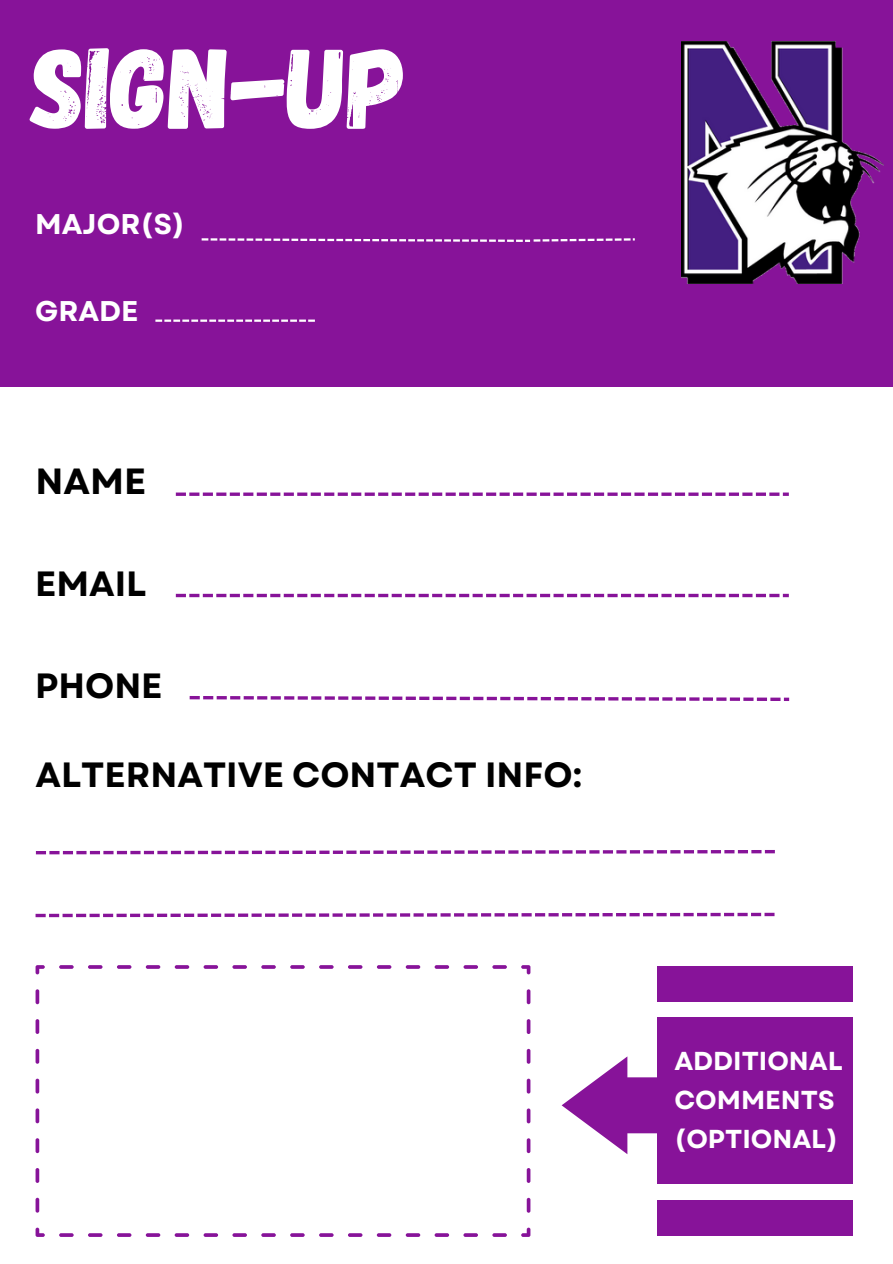
<style>
.page{position:relative;width:893px;height:1264px;background:#fff}
.page>*{position:absolute;margin:0;border:0;box-sizing:border-box;transform-origin:0 0}
.t1{font:115.05px "Gagalin";color:#fff}
.t2{font:700 36.45px "Garet";color:#000}
.t3{font:700 35.1px "Garet";color:#000}
.t4{font:700 28.5px "Garet";color:#fff}
.t5{font:700 25.95px/38.8px "Garet";color:#fff}
</style>
<div class="page">
<div style="left:0;top:0;width:892px;height:387px;background:#871399"></div>
<svg style="left:155px;top:319px;width:160px;height:3px"></svg>
<svg style="left:190px;top:696px;width:172px;height:3px"></svg>
<svg style="left:365px;top:696px;width:10px;height:4px"></svg>
<svg style="left:379px;top:696px;width:10px;height:4px"></svg>
<svg style="left:392px;top:696px;width:10px;height:4px"></svg>
<svg style="left:405px;top:696px;width:11px;height:4px"></svg>
<svg style="left:419px;top:696px;width:10px;height:4px"></svg>
<svg style="left:432px;top:696px;width:11px;height:4px"></svg>
<svg style="left:446px;top:696px;width:10px;height:4px"></svg>
<svg style="left:459px;top:696px;width:11px;height:4px"></svg>
<svg style="left:473px;top:696px;width:10px;height:4px"></svg>
<svg style="left:486px;top:696px;width:11px;height:4px"></svg>
<svg style="left:500px;top:697px;width:213px;height:3px"></svg>
<svg style="left:716px;top:697px;width:10px;height:4px"></svg>
<svg style="left:729px;top:697px;width:11px;height:4px"></svg>
<svg style="left:743px;top:697px;width:10px;height:4px"></svg>
<svg style="left:756px;top:697px;width:11px;height:4px"></svg>
<svg style="left:770px;top:697px;width:10px;height:4px"></svg>
<svg style="left:783px;top:697px;width:6px;height:4px"></svg>
<svg style="left:176px;top:594px;width:612px;height:3px"></svg>
<svg style="left:176px;top:492px;width:10px;height:4px"></svg>
<svg style="left:189px;top:492px;width:10px;height:4px"></svg>
<svg style="left:203px;top:492px;width:10px;height:4px"></svg>
<svg style="left:216px;top:492px;width:10px;height:4px"></svg>
<svg style="left:230px;top:492px;width:10px;height:4px"></svg>
<svg style="left:243px;top:492px;width:10px;height:4px"></svg>
<svg style="left:257px;top:492px;width:10px;height:4px"></svg>
<svg style="left:270px;top:492px;width:10px;height:4px"></svg>
<svg style="left:284px;top:492px;width:10px;height:4px"></svg>
<svg style="left:297px;top:492px;width:10px;height:4px"></svg>
<svg style="left:311px;top:492px;width:10px;height:4px"></svg>
<svg style="left:324px;top:492px;width:10px;height:4px"></svg>
<svg style="left:338px;top:492px;width:10px;height:4px"></svg>
<svg style="left:351px;top:492px;width:10px;height:4px"></svg>
<svg style="left:364px;top:492px;width:11px;height:4px"></svg>
<svg style="left:378px;top:492px;width:10px;height:4px"></svg>
<svg style="left:391px;top:492px;width:11px;height:4px"></svg>
<svg style="left:405px;top:492px;width:10px;height:4px"></svg>
<svg style="left:418px;top:492px;width:11px;height:4px"></svg>
<svg style="left:432px;top:492px;width:10px;height:4px"></svg>
<svg style="left:445px;top:492px;width:10px;height:4px"></svg>
<svg style="left:459px;top:492px;width:10px;height:4px"></svg>
<svg style="left:472px;top:492px;width:10px;height:4px"></svg>
<svg style="left:486px;top:492px;width:10px;height:4px"></svg>
<svg style="left:499px;top:492px;width:10px;height:4px"></svg>
<svg style="left:513px;top:492px;width:10px;height:4px"></svg>
<svg style="left:526px;top:492px;width:10px;height:4px"></svg>
<svg style="left:540px;top:492px;width:10px;height:4px"></svg>
<svg style="left:553px;top:492px;width:10px;height:4px"></svg>
<svg style="left:567px;top:492px;width:10px;height:4px"></svg>
<svg style="left:580px;top:492px;width:10px;height:4px"></svg>
<svg style="left:594px;top:492px;width:10px;height:4px"></svg>
<svg style="left:607px;top:492px;width:10px;height:4px"></svg>
<svg style="left:621px;top:492px;width:10px;height:4px"></svg>
<svg style="left:634px;top:492px;width:10px;height:4px"></svg>
<svg style="left:648px;top:492px;width:10px;height:4px"></svg>
<svg style="left:661px;top:492px;width:10px;height:4px"></svg>
<svg style="left:675px;top:492px;width:10px;height:4px"></svg>
<svg style="left:688px;top:492px;width:10px;height:4px"></svg>
<svg style="left:701px;top:492px;width:11px;height:4px"></svg>
<svg style="left:715px;top:492px;width:10px;height:4px"></svg>
<svg style="left:728px;top:492px;width:11px;height:4px"></svg>
<svg style="left:742px;top:492px;width:10px;height:4px"></svg>
<svg style="left:755px;top:492px;width:11px;height:4px"></svg>
<svg style="left:769px;top:492px;width:10px;height:4px"></svg>
<svg style="left:782px;top:492px;width:6px;height:4px"></svg>
<svg style="left:36px;top:851px;width:64px;height:3px"></svg>
<svg style="left:103px;top:850px;width:10px;height:4px"></svg>
<svg style="left:117px;top:850px;width:10px;height:4px"></svg>
<svg style="left:130px;top:850px;width:10px;height:4px"></svg>
<svg style="left:144px;top:850px;width:10px;height:4px"></svg>
<svg style="left:157px;top:850px;width:10px;height:4px"></svg>
<svg style="left:171px;top:850px;width:10px;height:4px"></svg>
<svg style="left:184px;top:850px;width:10px;height:4px"></svg>
<svg style="left:198px;top:850px;width:10px;height:4px"></svg>
<svg style="left:211px;top:850px;width:10px;height:4px"></svg>
<svg style="left:225px;top:850px;width:10px;height:4px"></svg>
<svg style="left:238px;top:850px;width:10px;height:4px"></svg>
<svg style="left:252px;top:850px;width:10px;height:4px"></svg>
<svg style="left:265px;top:850px;width:10px;height:4px"></svg>
<svg style="left:279px;top:850px;width:10px;height:4px"></svg>
<svg style="left:292px;top:850px;width:10px;height:4px"></svg>
<svg style="left:306px;top:850px;width:10px;height:4px"></svg>
<svg style="left:319px;top:850px;width:10px;height:4px"></svg>
<svg style="left:333px;top:850px;width:10px;height:4px"></svg>
<svg style="left:346px;top:850px;width:10px;height:4px"></svg>
<svg style="left:360px;top:850px;width:10px;height:4px"></svg>
<svg style="left:373px;top:850px;width:401px;height:3px"></svg>
<svg style="left:36px;top:913px;width:10px;height:4px"></svg>
<svg style="left:49px;top:913px;width:10px;height:4px"></svg>
<svg style="left:63px;top:913px;width:10px;height:4px"></svg>
<svg style="left:76px;top:913px;width:10px;height:4px"></svg>
<svg style="left:89px;top:913px;width:11px;height:4px"></svg>
<svg style="left:103px;top:913px;width:10px;height:4px"></svg>
<svg style="left:116px;top:913px;width:11px;height:4px"></svg>
<svg style="left:130px;top:913px;width:10px;height:4px"></svg>
<svg style="left:143px;top:913px;width:11px;height:4px"></svg>
<svg style="left:157px;top:913px;width:10px;height:4px"></svg>
<svg style="left:170px;top:913px;width:11px;height:4px"></svg>
<svg style="left:184px;top:913px;width:10px;height:4px"></svg>
<svg style="left:197px;top:913px;width:11px;height:4px"></svg>
<svg style="left:211px;top:913px;width:10px;height:4px"></svg>
<svg style="left:224px;top:913px;width:429px;height:3px"></svg>
<svg style="left:656px;top:912px;width:10px;height:4px"></svg>
<svg style="left:670px;top:912px;width:10px;height:4px"></svg>
<svg style="left:683px;top:912px;width:10px;height:4px"></svg>
<svg style="left:697px;top:912px;width:10px;height:4px"></svg>
<svg style="left:710px;top:912px;width:10px;height:4px"></svg>
<svg style="left:724px;top:912px;width:10px;height:4px"></svg>
<svg style="left:737px;top:912px;width:10px;height:4px"></svg>
<svg style="left:751px;top:912px;width:10px;height:4px"></svg>
<svg style="left:764px;top:912px;width:10px;height:4px"></svg>
<svg style="left:36px;top:965px;width:494px;height:271px"></svg>
<svg style="left:202px;top:238px;width:432px;height:4px"></svg>
<svg style="left:562px;top:1056px;width:95px;height:98px"></svg>
<div style="left:657px;top:1017px;width:195px;height:166px;background:#871399"></div>
<div style="left:657px;top:966px;width:195px;height:35px;background:#871399"></div>
<div style="left:657px;top:1200px;width:195px;height:35px;background:#871399"></div>
<img style="left:681px;top:42px;width:202px;height:241px">
<p class="t1" style="left:31px;top:13px;width:379px">SIGN-UP</p>
<p class="t4" style="left:35px;top:203px;width:151px">MAJOR(S)</p>
<p class="t4" style="left:35px;top:290px;width:105px">GRADE</p>
<p class="t2" style="left:36px;top:455px;width:112px">NAME</p>
<p class="t3" style="left:35px;top:559px;width:113px">EMAIL</p>
<p class="t3" style="left:35px;top:660px;width:129px">PHONE</p>
<p class="t3" style="left:36px;top:749px;width:548px">ALTERNATIVE CONTACT INFO:</p>
<p class="t5" style="left:674px;top:1041px;width:170px">ADDITIONAL<br>COMMENTS (OPTIONAL)</p>
</div>
